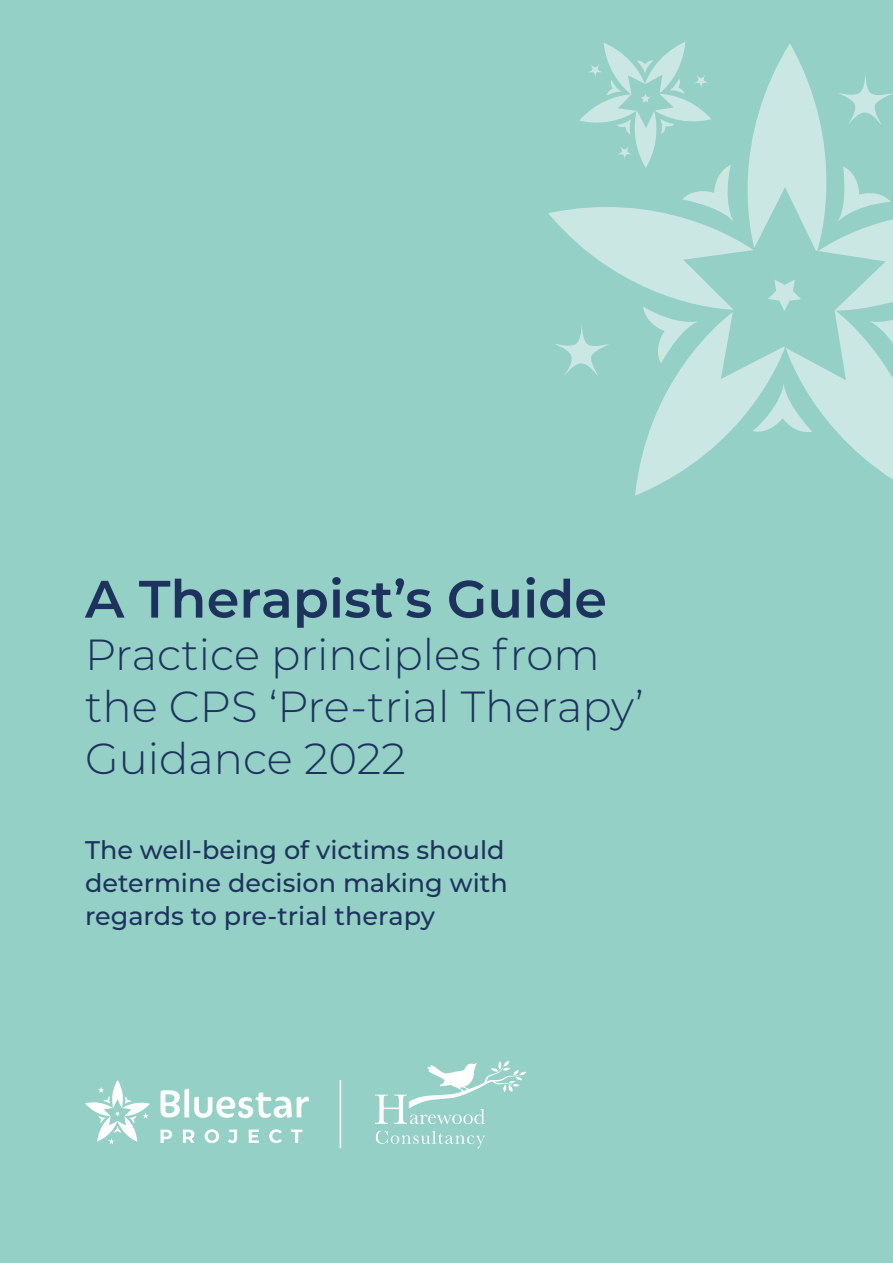
<style>
.page{position:relative;width:893px;height:1263px;background:#94d0c6}
.page>*{position:absolute;margin:0;border:0;box-sizing:border-box;transform-origin:0 0}
.t1{font:600 52.5px "Montserrat";color:#1d335d}
.t2{font:300 43.5px/52.2px "Montserrat";color:#1d335d}
.t3{font:500 25.5px/33px "Montserrat";color:#1d335d;text-align:justify}
</style>
<div class="page">
<svg style="left:548px;top:44px;width:345px;height:452px"></svg>
<svg style="left:579px;top:42px;width:155px;height:180px"></svg>
<svg style="left:409px;top:1061px;width:117px;height:47px"></svg>
<img style="left:375px;top:1094px;width:32px;height:30px">
<img style="left:420px;top:1109px;width:65px;height:15px">
<img style="left:376px;top:1130px;width:98px;height:14px">
<svg style="left:161px;top:1089px;width:148px;height:29px"></svg>
<svg style="left:161px;top:1129px;width:11px;height:14px"></svg>
<svg style="left:183px;top:1129px;width:12px;height:14px"></svg>
<svg style="left:205px;top:1129px;width:14px;height:14px"></svg>
<svg style="left:228px;top:1129px;width:9px;height:14px"></svg>
<svg style="left:249px;top:1129px;width:10px;height:14px"></svg>
<svg style="left:269px;top:1129px;width:13px;height:14px"></svg>
<svg style="left:291px;top:1129px;width:11px;height:14px"></svg>
<svg style="left:85px;top:1080px;width:65px;height:65px"></svg>
<hr style="left:340px;top:1080px;width:1px;height:68px;background:#fff">
<h1 class="t1" style="left:85px;top:562px;width:523px">A Therapist’s Guide</h1>
<h2 class="t2" style="left:85px;top:627px;width:560px">Practice principles from the CPS ‘Pre-trial Therapy’<br>Guidance 2022</h2>
<p class="t3" style="left:85px;top:832px;width:424px">The well-being of victims should determine decision making with regards to pre-trial therapy</p>
</div>
